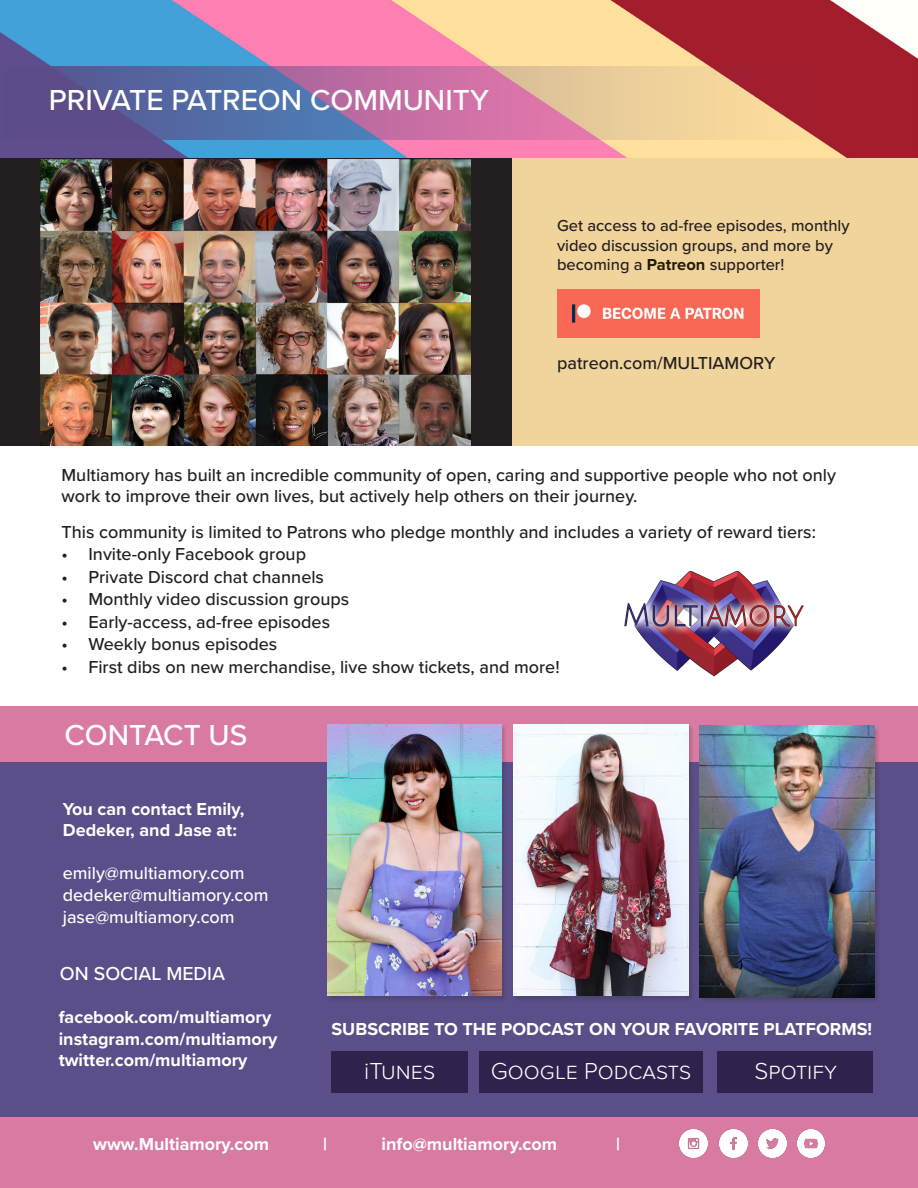
<style>
.page{position:relative;width:918px;height:1188px;background:#fff}
.page>*{position:absolute;margin:0;border:0;box-sizing:border-box;transform-origin:0 0}
.t1{font:500 30px "Proxima Nova";color:#fff}
.t2{font:300 24px "Proxima Nova";color:#fff}
.t3{font:500 19.5px "Proxima Nova";color:#fff}
.t4{font:500 18px/21.6px "Proxima Nova";color:#231f20}
.t5{font:700 18px/21.6px "Proxima Nova";color:#fff}
.t6{font:500 18px "Proxima Nova";color:#fff}
.t7{font:500 16.5px/19.8px "Proxima Nova";color:#231f20}
.s1{font-weight:700;color:#251a05}
</style>
<div class="page">
<img style="left:0;top:0;width:918px;height:159px">
<div style="left:0;top:706px;width:918px;height:350px;background:#d97aa2"></div>
<div style="left:0;top:762px;width:918px;height:355px;background:#5c4e89"></div>
<svg style="left:0;top:66px;width:917px;height:73px;background:#a2748b"></svg>
<div style="left:700px;top:726px;width:180px;height:277px;background:#231f20;opacity:.19"></div>
<img style="left:700px;top:726px;width:174px;height:271px">
<div style="left:514px;top:724px;width:180px;height:278px;background:#231f20;opacity:.19"></div>
<img style="left:514px;top:725px;width:174px;height:271px">
<div style="left:327px;top:724px;width:180px;height:278px;background:#231f20;opacity:.19"></div>
<img style="left:327px;top:725px;width:174px;height:271px">
<div style="left:0;top:1117px;width:918px;height:71px;background:#d97aa2"></div>
<div style="left:512px;top:159px;width:406px;height:287px;background:#f0d49b"></div>
<div style="left:0;top:159px;width:512px;height:287px;background:#231f20"></div>
<img style="left:557px;top:290px;width:203px;height:47px">
<img style="left:624px;top:572px;width:180px;height:105px">
<img style="left:41px;top:159px;width:430px;height:286px">
<img style="left:720px;top:1130px;width:28px;height:28px">
<img style="left:680px;top:1130px;width:27px;height:28px">
<img style="left:759px;top:1130px;width:28px;height:28px">
<img style="left:798px;top:1130px;width:27px;height:27px">
<div style="left:332px;top:1051px;width:136px;height:42px;background:#2f224c"></div>
<div style="left:479px;top:1051px;width:224px;height:42px;background:#2f224c"></div>
<div style="left:717px;top:1051px;width:156px;height:42px;background:#2f224c"></div>
<p class="t1" style="left:49px;top:77px;width:442px">PRIVATE PATREON COMMUNITY</p>
<p class="t7" style="left:557px;top:215px;width:294px">Get access to ad-free episodes, monthly video discussion groups, and more by</p>
<p class="t7" style="left:557px;top:254px;width:229px">becoming a <span class="s1">Patreon</span> supporter!</p>
<p class="t4" style="left:557px;top:352px;width:220px">patreon.com/MULTIAMORY</p>
<p class="t4" style="left:62px;top:463px;width:776px">Multiamory has built an incredible community of open, caring and supportive people who not only work to improve their own lives, but actively help others on their journey.</p>
<p class="t4" style="left:61px;top:520px;width:756px">This community is limited to Patrons who pledge monthly and includes a variety of reward tiers:</p>
<p class="t4" style="left:61px;top:543px;width:246px">• Invite-only Facebook group</p>
<p class="t4" style="left:61px;top:565px;width:264px">• Private Discord chat channels</p>
<p class="t4" style="left:61px;top:588px;width:289px">• Monthly video discussion groups</p>
<p class="t4" style="left:61px;top:610px;width:270px">• Early-access, ad-free episodes</p>
<p class="t4" style="left:61px;top:633px;width:217px">• Weekly bonus episodes</p>
<p class="t4" style="left:61px;top:655px;width:500px">• First dibs on new merchandise, live show tickets, and more!</p>
<p class="t1" style="left:64px;top:713px;width:185px">CONTACT US</p>
<p class="t5" style="left:63px;top:797px;width:183px">You can contact Emily,<br>Dedeker, and Jase at:</p>
<p class="t6" style="left:63px;top:860px;width:183px">emily@multiamory.com</p>
<p class="t6" style="left:63px;top:882px;width:207px">dedeker@multiamory.com</p>
<p class="t6" style="left:63px;top:903px;width:173px">jase@multiamory.com</p>
<p class="t3" style="left:60px;top:959px;width:167px">ON SOCIAL MEDIA</p>
<p class="t5" style="left:59px;top:1006px;width:214px">facebook.com/multiamory</p>
<p class="t5" style="left:59px;top:1028px;width:220px">instagram.com/multiamory</p>
<p class="t5" style="left:59px;top:1049px;width:190px">twitter.com/multiamory</p>
<p class="t5" style="left:332px;top:1018px;width:542px">SUBSCRIBE TO THE PODCAST ON YOUR FAVORITE PLATFORMS!</p>
<p class="t2" style="left:364px;top:1056px;width:72px">iTunes</p>
<p class="t2" style="left:491px;top:1056px;width:202px">Google Podcasts</p>
<p class="t2" style="left:755px;top:1056px;width:84px">Spotify</p>
<p class="t5" style="left:93px;top:1133px;width:177px">www.Multiamory.com</p>
<p class="t5" style="left:323px;top:1133px;width:5px">|</p>
<p class="t5" style="left:382px;top:1133px;width:177px">info@multiamory.com</p>
<p class="t5" style="left:616px;top:1133px;width:5px">|</p>
</div>
